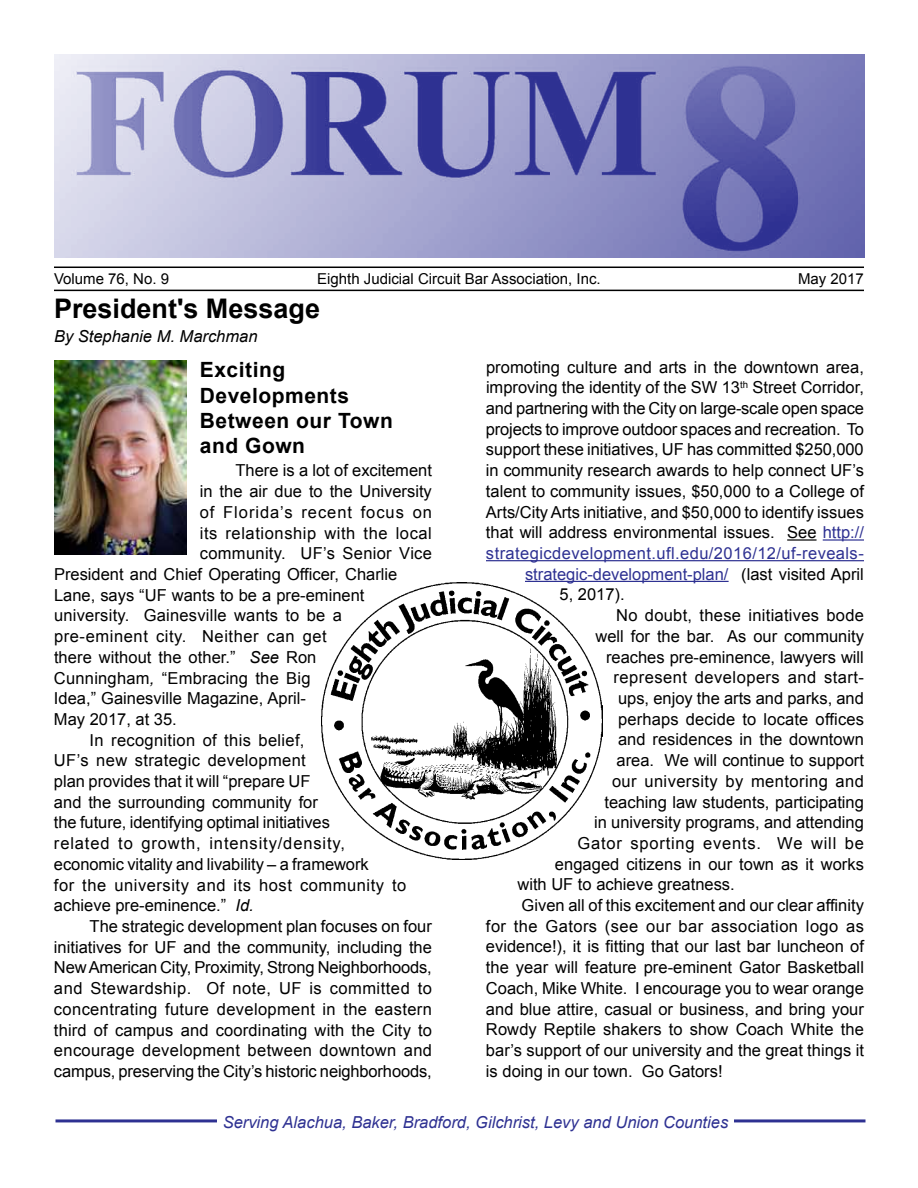
<style>
.page{position:relative;width:918px;height:1188px;background:#fff}
.page>*{position:absolute;margin:0;border:0;box-sizing:border-box;transform-origin:0 0}
.t1{font:700 27px "Arial";color:#000}
.t2{font:700 21px/25.2px "Arial";letter-spacing:.025em;color:#000}
.t3{font:16.5px "Arial";color:#000}
.t4{font:16.5px "Arial";letter-spacing:.02em;color:#000}
.t5{font:16.5px "Arial";letter-spacing:.025em;color:#000}
.t6{font:16.5px "Arial";letter-spacing:.035em;color:#000}
.t7{font:16.5px "Arial";letter-spacing:.015em;color:#2e3192}
.t8{font:16.5px "Arial";letter-spacing:.03em;color:#000}
.t9{font:italic 16.5px "Arial";color:#2e3192}
.t10{font:16.5px "Arial";letter-spacing:.055em;color:#000}
.t11{font:16.5px "Arial";letter-spacing:.05em;color:#000}
.t12{font:italic 16.5px "Arial";color:#000}
.t13{font:15px "Arial";color:#000}
.s1{color:#2e3192}
.s2{color:#000}
.s3{font-style:italic}
</style>
<div class="page">
<img style="left:54px;top:361px;width:132px;height:194px">
<hr style="left:787px;top:539px;width:30px;height:2px;background:#000">
<hr style="left:823px;top:539px;width:41px;height:2px;background:#2e3192">
<hr style="left:486px;top:560px;width:378px;height:1px;background:#2e3192">
<hr style="left:525px;top:581px;width:204px;height:1px;background:#2e3192">
<hr style="left:56px;top:1119px;width:810px;height:3px;background:#2e3192">
<div style="left:217px;top:1112px;width:517px;height:17px;background:#fff"></div>
<img style="left:55px;top:55px;width:810px;height:202px">
<hr style="left:54px;top:267px;width:810px;height:1px;background:#000">
<hr style="left:54px;top:290px;width:810px;height:1px;background:#000">
<img style="left:322px;top:582px;width:280px;height:278px">
<p class="t13" style="left:54px;top:269px;width:117px">Volume 76, No. 9</p>
<p class="t13" style="left:317px;top:269px;width:285px">Eighth Judicial Circuit Bar Association, Inc.</p>
<p class="t13" style="left:798px;top:269px;width:67px">May 2017</p>
<h1 class="t1" style="left:54px;top:290px;width:268px">President's Message</h1>
<p class="t12" style="left:54px;top:326px;width:205px">By Stephanie M. Marchman</p>
<p class="t3" style="left:486px;top:356px;width:380px">promoting culture and arts in the downtown area,</p>
<p class="t3" style="left:486px;top:377px;width:380px">improving the identity of the SW 13<sup>th</sup> Street Corridor,</p>
<p class="t3" style="left:486px;top:397px;width:380px">and partnering with the City on large-scale open space</p>
<p class="t3" style="left:486px;top:418px;width:379px">projects to improve outdoor spaces and recreation. To</p>
<p class="t3" style="left:486px;top:439px;width:379px">support these initiatives, UF has committed $250,000</p>
<p class="t3" style="left:486px;top:460px;width:379px">in community research awards to help connect UF’s</p>
<p class="t3" style="left:486px;top:480px;width:379px">talent to community issues, $50,000 to a College of</p>
<p class="t3" style="left:486px;top:501px;width:379px">Arts/City Arts initiative, and $50,000 to identify issues</p>
<p class="t3" style="left:486px;top:522px;width:380px">that will address environmental issues. See <span class="s1">http://</span></p>
<p class="t7" style="left:486px;top:542px;width:379px">strategicdevelopment.ufl.edu/2016/12/uf-reveals-</p>
<p class="t7" style="left:525px;top:563px;width:340px">strategic-development-plan/ <span class="s2">(last visited April</span></p>
<p class="t3" style="left:560px;top:584px;width:67px">5, 2017).</p>
<p class="t3" style="left:616px;top:605px;width:249px">No doubt, these initiatives bode</p>
<p class="t3" style="left:596px;top:625px;width:270px">well for the bar. As our community</p>
<p class="t3" style="left:606px;top:646px;width:259px">reaches pre-eminence, lawyers will</p>
<p class="t8" style="left:614px;top:667px;width:252px">represent developers and start-</p>
<p class="t3" style="left:618px;top:687px;width:247px">ups, enjoy the arts and parks, and</p>
<p class="t3" style="left:618px;top:708px;width:248px">perhaps decide to locate offices</p>
<p class="t3" style="left:618px;top:729px;width:247px">and residences in the downtown</p>
<p class="t3" style="left:617px;top:749px;width:249px">area. We will continue to support</p>
<p class="t5" style="left:612px;top:770px;width:254px">our university by mentoring and</p>
<p class="t3" style="left:604px;top:791px;width:261px">teaching law students, participating</p>
<p class="t3" style="left:594px;top:812px;width:272px">in university programs, and attending</p>
<p class="t11" style="left:578px;top:832px;width:288px">Gator sporting events. We will be</p>
<p class="t3" style="left:555px;top:853px;width:310px">engaged citizens in our town as it works</p>
<p class="t3" style="left:517px;top:874px;width:219px">with UF to achieve greatness.</p>
<p class="t3" style="left:522px;top:894px;width:344px">Given all of this excitement and our clear affinity</p>
<p class="t5" style="left:486px;top:915px;width:380px">for the Gators (see our bar association logo as</p>
<p class="t3" style="left:486px;top:936px;width:380px">evidence!), it is fitting that our last bar luncheon of</p>
<p class="t3" style="left:486px;top:957px;width:380px">the year will feature pre-eminent Gator Basketball</p>
<p class="t3" style="left:486px;top:977px;width:379px">Coach, Mike White. I encourage you to wear orange</p>
<p class="t3" style="left:486px;top:998px;width:379px">and blue attire, casual or business, and bring your</p>
<p class="t3" style="left:486px;top:1019px;width:379px">Rowdy Reptile shakers to show Coach White the</p>
<p class="t3" style="left:486px;top:1039px;width:379px">bar’s support of our university and the great things it</p>
<p class="t3" style="left:486px;top:1060px;width:238px">is doing in our town. Go Gators!</p>
<p class="t9" style="left:223px;top:1111px;width:507px">Serving Alachua, Baker, Bradford, Gilchrist, Levy and Union Counties</p>
<p class="t2" style="left:200px;top:358px;width:195px">Exciting<br>Developments<br>Between our Town and Gown</p>
<p class="t3" style="left:236px;top:460px;width:198px">There is a lot of excitement</p>
<p class="t3" style="left:200px;top:481px;width:234px">in the air due to the University</p>
<p class="t10" style="left:200px;top:501px;width:234px">of Florida’s recent focus on</p>
<p class="t6" style="left:200px;top:522px;width:234px">its relationship with the local</p>
<p class="t4" style="left:200px;top:543px;width:234px">community. UF’s Senior Vice</p>
<p class="t3" style="left:54px;top:563px;width:345px">President and Chief Operating Officer, Charlie</p>
<p class="t3" style="left:54px;top:584px;width:312px">Lane, says “UF wants to be a pre-eminent</p>
<p class="t3" style="left:54px;top:605px;width:289px">university. Gainesville wants to be a</p>
<p class="t6" style="left:54px;top:625px;width:274px">pre-eminent city. Neither can get</p>
<p class="t3" style="left:54px;top:646px;width:264px">there without the other.” <span class="s3">See</span> Ron</p>
<p class="t3" style="left:54px;top:667px;width:258px">Cunningham<span class="s3">,</span> “Embracing the Big</p>
<p class="t3" style="left:54px;top:688px;width:254px">Idea,” Gainesville Magazine, April-</p>
<p class="t3" style="left:54px;top:708px;width:124px">May 2017, at 35.</p>
<p class="t4" style="left:90px;top:729px;width:216px">In recognition of this belief,</p>
<p class="t4" style="left:54px;top:750px;width:253px">UF’s new strategic development</p>
<p class="t3" style="left:54px;top:770px;width:258px">plan provides that it will “prepare UF</p>
<p class="t3" style="left:54px;top:791px;width:265px">and the surrounding community for</p>
<p class="t3" style="left:54px;top:812px;width:277px">the future, identifying optimal initiatives</p>
<p class="t10" style="left:54px;top:833px;width:293px">related to growth, intensity/density,</p>
<p class="t3" style="left:54px;top:853px;width:316px">economic vitality and livability – a framework</p>
<p class="t6" style="left:54px;top:874px;width:354px">for the university and its host community to</p>
<p class="t3" style="left:54px;top:895px;width:201px">achieve pre-eminence.” <span class="s3">Id.</span></p>
<p class="t3" style="left:90px;top:915px;width:344px">The strategic development plan focuses on four</p>
<p class="t3" style="left:54px;top:936px;width:379px">initiatives for UF and the community, including the</p>
<p class="t3" style="left:54px;top:957px;width:379px">New American City, Proximity, Strong Neighborhoods,</p>
<p class="t8" style="left:54px;top:978px;width:379px">and Stewardship. Of note, UF is committed to</p>
<p class="t5" style="left:54px;top:998px;width:380px">concentrating future development in the eastern</p>
<p class="t3" style="left:54px;top:1019px;width:380px">third of campus and coordinating with the City to</p>
<p class="t4" style="left:54px;top:1040px;width:380px">encourage development between downtown and</p>
<p class="t3" style="left:54px;top:1060px;width:379px">campus, preserving the City’s historic neighborhoods,</p>
</div>
